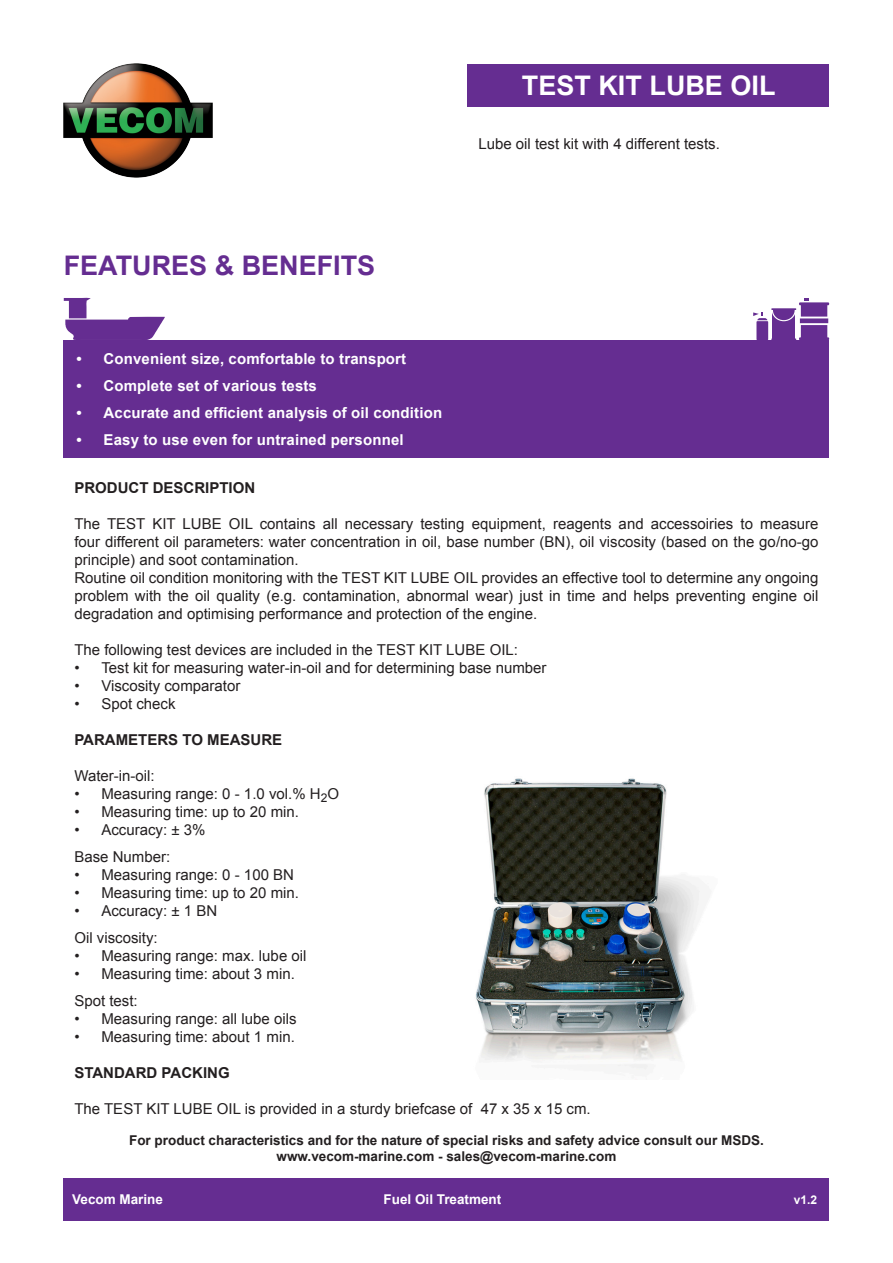
<style>
.page{position:relative;width:893px;height:1263px;background:#fff}
.page>*{position:absolute;margin:0;border:0;box-sizing:border-box;transform-origin:0 0}
.t1{font:700 27px "Arial";color:#652d91}
.t2{font:700 27px "Arial";color:#fff}
.t3{font:15px/18px "Arial";color:#231f20;text-align:justify}
.t4{font:700 15px "Arial";letter-spacing:.01em;color:#fff}
.t5{font:700 15px "Arial";color:#231f20}
.t6{font:700 13.5px/16.2px "Arial";color:#231f20;text-align:center}
.t7{font:700 13.5px "Arial";color:#fff}
.t8{font:700 12px "Arial";color:#fff}
</style>
<div class="page">
<img style="left:64px;top:64px;width:149px;height:113px">
<div style="left:64px;top:1178px;width:765px;height:42px;background:#652d91"></div>
<hr style="left:799px;top:302px;width:30px;height:3px;background:#652d91">
<hr style="left:799px;top:337px;width:30px;height:3px;background:#652d91">
<hr style="left:771px;top:308px;width:25px;height:2px;background:#652d91">
<svg style="left:753px;top:310px;width:75px;height:30px"></svg>
<svg style="left:64px;top:298px;width:101px;height:42px"></svg>
<div style="left:468px;top:64px;width:361px;height:42px;background:#652d91"></div>
<div style="left:64px;top:340px;width:765px;height:118px;background:#652d91"></div>
<img style="left:476px;top:778px;width:224px;height:294px">
<p class="t2" style="left:522px;top:68px;width:255px">TEST KIT LUBE OIL</p>
<p class="t1" style="left:64px;top:248px;width:313px">FEATURES &amp; BENEFITS</p>
<p class="t3" style="left:478px;top:135px;width:243px">Lube oil test kit with 4 different tests.</p>
<p class="t4" style="left:77px;top:349px;width:331px">• Convenient size, comfortable to transport</p>
<p class="t4" style="left:77px;top:376px;width:242px">• Complete set of various tests</p>
<p class="t4" style="left:77px;top:403px;width:367px">• Accurate and efficient analysis of oil condition</p>
<p class="t4" style="left:77px;top:430px;width:329px">• Easy to use even for untrained personnel</p>
<p class="t5" style="left:74px;top:477px;width:182px">PRODUCT DESCRIPTION</p>
<p class="t3" style="left:74px;top:514px;width:746px">The TEST KIT LUBE OIL contains all necessary testing equipment, reagents and accessoiries to measure four different oil parameters: water concentration in oil, base number (BN), oil viscosity (based on the go/no-go principle) and soot contamination.</p>
<p class="t3" style="left:74px;top:568px;width:746px">Routine oil condition monitoring with the TEST KIT LUBE OIL provides an effective tool to determine any ongoing problem with the oil quality (e.g. contamination, abnormal wear) just in time and helps preventing engine oil degradation and optimising performance and protection of the engine.</p>
<p class="t3" style="left:74px;top:640px;width:445px">The following test devices are included in the TEST KIT LUBE OIL:</p>
<p class="t3" style="left:74px;top:658px;width:474px">• Test kit for measuring water-in-oil and for determining base number</p>
<p class="t3" style="left:74px;top:676px;width:167px">• Viscosity comparator</p>
<p class="t3" style="left:74px;top:694px;width:103px">• Spot check</p>
<p class="t5" style="left:74px;top:729px;width:209px">PARAMETERS TO MEASURE</p>
<p class="t3" style="left:74px;top:766px;width:82px">Water-in-oil:</p>
<p class="t3" style="left:74px;top:784px;width:266px">• Measuring range: 0 - 1.0 vol.% H<sub>2</sub>O</p>
<p class="t3" style="left:74px;top:802px;width:226px">• Measuring time: up to 20 min.</p>
<p class="t3" style="left:74px;top:820px;width:133px">• Accuracy: ± 3%</p>
<p class="t3" style="left:74px;top:847px;width:97px">Base Number:</p>
<p class="t3" style="left:74px;top:865px;width:221px">• Measuring range: 0 - 100 BN</p>
<p class="t3" style="left:74px;top:883px;width:226px">• Measuring time: up to 20 min.</p>
<p class="t3" style="left:74px;top:901px;width:144px">• Accuracy: ± 1 BN</p>
<p class="t3" style="left:74px;top:928px;width:85px">Oil viscosity:</p>
<p class="t3" style="left:74px;top:946px;width:234px">• Measuring range: max. lube oil</p>
<p class="t3" style="left:74px;top:964px;width:222px">• Measuring time: about 3 min.</p>
<p class="t3" style="left:74px;top:991px;width:65px">Spot test:</p>
<p class="t3" style="left:74px;top:1009px;width:224px">• Measuring range: all lube oils</p>
<p class="t3" style="left:74px;top:1027px;width:222px">• Measuring time: about 1 min.</p>
<p class="t5" style="left:74px;top:1062px;width:157px">STANDARD PACKING</p>
<p class="t3" style="left:74px;top:1099px;width:518px">The TEST KIT LUBE OIL is provided in a sturdy briefcase of 47 x 35 x 15 cm.</p>
<p class="t6" style="left:129px;top:1133px;width:636px">For product characteristics and for the nature of special risks and safety advice consult our MSDS. www.vecom-marine.com - sales@vecom-marine.com</p>
<p class="t7" style="left:72px;top:1190px;width:92px">Vecom Marine</p>
<p class="t7" style="left:384px;top:1190px;width:119px">Fuel Oil Treatment</p>
<p class="t8" style="left:794px;top:1192px;width:25px">v1.2</p>
</div>
